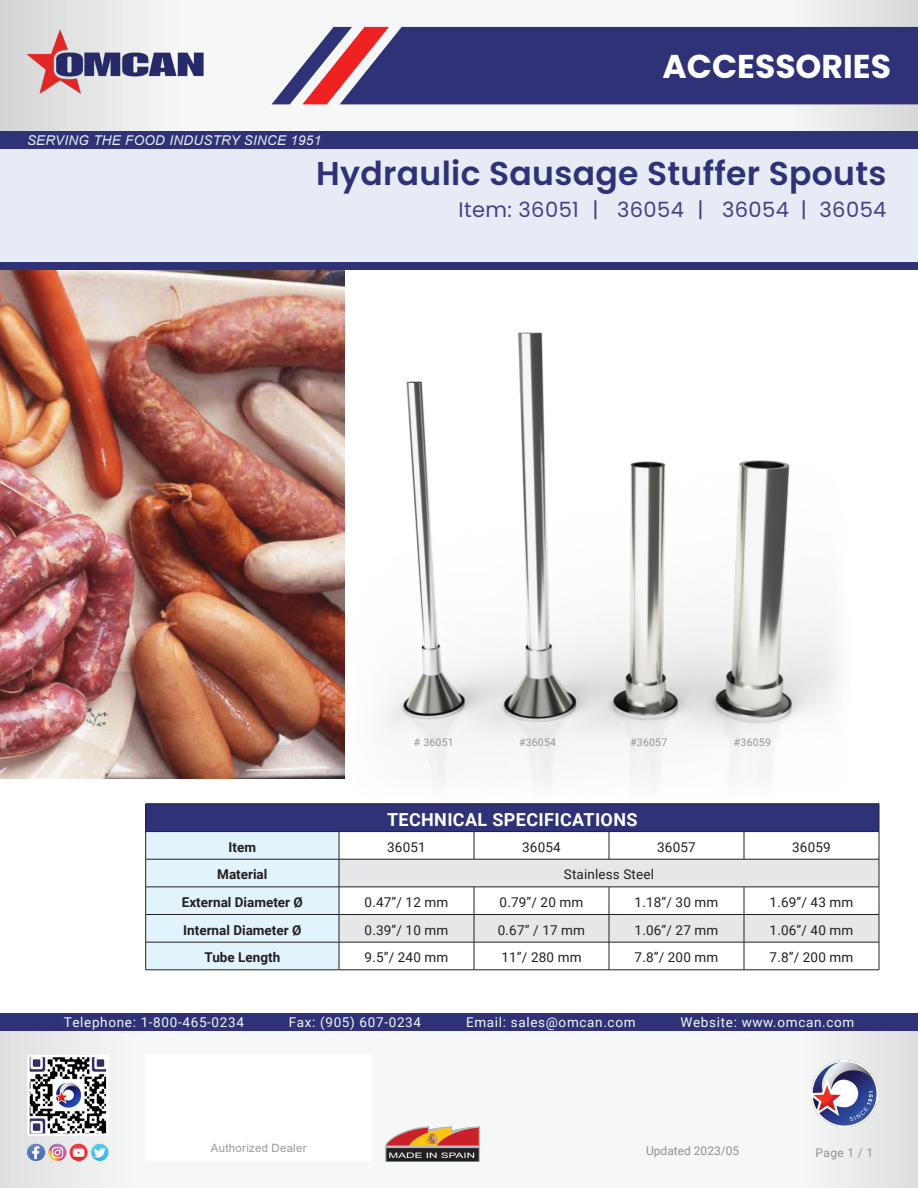
<style>
.page{position:relative;width:918px;height:1188px;background:#fff}
.page>*{position:absolute;margin:0;border:0;box-sizing:border-box;transform-origin:0 0}
.t1{font:600 33px "Poppins";letter-spacing:.01em;color:#2f3276}
.t2{font:700 33px "Poppins";color:#fff}
.t3{font:21px "Poppins";letter-spacing:.02em;color:#414187}
.t4{font:700 18px "Roboto";letter-spacing:.02em;color:#fff}
.t5{font:13.5px "Roboto";letter-spacing:.01em;color:#231f20}
.t6{font:13.5px "Roboto";letter-spacing:.05em;color:#f5f7f7}
.t7{font:700 13.5px "Roboto";color:#231f20}
.t8{font:italic 13.5px "Arial";letter-spacing:.02em;color:#fff}
.t9{font:12px "Roboto";color:#919191}
.t10{font:11.4px "Arial";letter-spacing:.025em;color:#999}
.Table_Information{font:10.5px "Roboto";letter-spacing:.02em;color:#939598}
</style>
<div class="page">
<div style="left:0;top:149px;width:918px;height:114px;background:#e6ebf6"></div>
<svg style="left:0;top:0;width:918px;height:131px"></svg>
<svg style="left:0;top:1031px;width:918px;height:157px"></svg>
<div style="left:0;top:262px;width:918px;height:8px;background:#2f3276"></div>
<div style="left:0;top:131px;width:918px;height:18px;background:#2f3276"></div>
<div style="left:0;top:1013px;width:918px;height:18px;background:#2f3276"></div>
<div style="left:146px;top:1055px;width:226px;height:106px;background:#fff"></div>
<svg style="left:26px;top:1054px;width:84px;height:83px"></svg>
<img style="left:27px;top:1144px;width:18px;height:17px;border-radius:9px">
<img style="left:48px;top:1144px;width:19px;height:17px;border-radius:9px">
<img style="left:70px;top:1144px;width:18px;height:17px;border-radius:9px">
<img style="left:91px;top:1144px;width:18px;height:17px;border-radius:9px">
<div style="left:389px;top:27px;width:529px;height:77px;background:#2f3276"></div>
<svg style="left:272px;top:27px;width:117px;height:77px"></svg>
<img style="left:14px;top:14px;width:203px;height:95px">
<img style="left:0;top:270px;width:345px;height:509px">
<img style="left:385px;top:1126px;width:94px;height:36px">
<img style="left:329px;top:311px;width:509px;height:473px">
<div style="left:146px;top:804px;width:733px;height:28px;background:#2f3276"></div>
<svg style="left:340px;top:832px;width:539px;height:138px"></svg>
<svg style="left:340px;top:860px;width:539px;height:82px;fill:#e6e7e9"></svg>
<hr style="left:146px;top:803px;width:193px;height:1px;background:#231f20">
<hr style="left:339px;top:803px;width:135px;height:1px;background:#231f20">
<hr style="left:474px;top:803px;width:135px;height:1px;background:#231f20">
<hr style="left:609px;top:803px;width:135px;height:1px;background:#231f20">
<hr style="left:744px;top:803px;width:135px;height:1px;background:#231f20">
<hr style="left:146px;top:970px;width:193px;height:1px;background:#231f20">
<hr style="left:339px;top:831px;width:135px;height:1px;background:#231f20">
<hr style="left:474px;top:831px;width:135px;height:1px;background:#231f20">
<svg style="left:474px;top:832px;width:1px;height:27px"></svg>
<hr style="left:609px;top:831px;width:135px;height:1px;background:#231f20">
<svg style="left:609px;top:832px;width:1px;height:27px"></svg>
<hr style="left:744px;top:831px;width:135px;height:1px;background:#231f20">
<svg style="left:744px;top:832px;width:1px;height:27px"></svg>
<hr style="left:339px;top:859px;width:135px;height:1px;background:#231f20">
<hr style="left:474px;top:859px;width:135px;height:1px;background:#231f20">
<hr style="left:609px;top:859px;width:135px;height:1px;background:#231f20">
<hr style="left:744px;top:859px;width:135px;height:1px;background:#231f20">
<hr style="left:339px;top:887px;width:135px;height:1px;background:#231f20">
<hr style="left:474px;top:887px;width:135px;height:1px;background:#231f20">
<hr style="left:609px;top:887px;width:135px;height:1px;background:#231f20">
<hr style="left:744px;top:887px;width:135px;height:1px;background:#231f20">
<hr style="left:339px;top:914px;width:135px;height:1px;background:#231f20">
<hr style="left:474px;top:914px;width:135px;height:1px;background:#231f20">
<hr style="left:609px;top:914px;width:135px;height:1px;background:#231f20">
<hr style="left:744px;top:914px;width:135px;height:1px;background:#231f20">
<hr style="left:339px;top:942px;width:135px;height:1px;background:#231f20">
<svg style="left:145px;top:804px;width:195px;height:166px"></svg>
<hr style="left:474px;top:942px;width:135px;height:1px;background:#231f20">
<svg style="left:474px;top:887px;width:1px;height:83px"></svg>
<hr style="left:609px;top:942px;width:135px;height:1px;background:#231f20">
<svg style="left:609px;top:887px;width:1px;height:83px"></svg>
<hr style="left:744px;top:942px;width:135px;height:1px;background:#231f20">
<svg style="left:744px;top:887px;width:1px;height:83px"></svg>
<svg style="left:879px;top:804px;width:1px;height:166px"></svg>
<hr style="left:339px;top:970px;width:135px;height:1px;background:#231f20">
<hr style="left:474px;top:970px;width:135px;height:1px;background:#231f20">
<hr style="left:609px;top:970px;width:135px;height:1px;background:#231f20">
<hr style="left:744px;top:970px;width:135px;height:1px;background:#231f20">
<img style="left:812px;top:1061px;width:65px;height:65px">
<p class="t8" style="left:27px;top:131px;width:296px">SERVING THE FOOD INDUSTRY SINCE 1951</p>
<p class="t2" style="left:663px;top:47px;width:230px">ACCESSORIES</p>
<p class="t1" style="left:316px;top:154px;width:572px">Hydraulic Sausage Stuffer Spouts</p>
<p class="t3" style="left:458px;top:198px;width:122px">Item: 36051</p>
<p class="t3" style="left:592px;top:198px;width:93px">| 36054</p>
<p class="t3" style="left:697px;top:198px;width:93px">| 36054</p>
<p class="t3" style="left:801px;top:198px;width:87px">| 36054</p>
<p class="Table_Information" style="left:414px;top:735px;width:41px"># 36051</p>
<p class="Table_Information" style="left:519px;top:735px;width:39px">#36054</p>
<p class="Table_Information" style="left:630px;top:735px;width:39px">#36057</p>
<p class="Table_Information" style="left:734px;top:735px;width:39px">#36059</p>
<p class="t4" style="left:387px;top:807px;width:252px">TECHNICAL SPECIFICATIONS</p>
<p class="t7" style="left:229px;top:837px;width:29px">Item</p>
<p class="t5" style="left:387px;top:837px;width:40px">36051</p>
<p class="t5" style="left:522px;top:837px;width:40px">36054</p>
<p class="t5" style="left:657px;top:837px;width:40px">36057</p>
<p class="t5" style="left:792px;top:837px;width:40px">36059</p>
<p class="t7" style="left:217px;top:865px;width:52px">Material</p>
<p class="t5" style="left:564px;top:865px;width:92px">Stainless Steel</p>
<p class="t7" style="left:182px;top:893px;width:123px">External Diameter Ø</p>
<p class="t5" style="left:365px;top:893px;width:85px">0.47”/ 12 mm</p>
<p class="t5" style="left:500px;top:893px;width:85px">0.79”/ 20 mm</p>
<p class="t5" style="left:635px;top:893px;width:85px">1.18”/ 30 mm</p>
<p class="t5" style="left:770px;top:893px;width:85px">1.69”/ 43 mm</p>
<p class="t7" style="left:183px;top:920px;width:120px">Internal Diameter Ø</p>
<p class="t5" style="left:365px;top:920px;width:85px">0.39”/ 10 mm</p>
<p class="t5" style="left:498px;top:920px;width:89px">0.67” / 17 mm</p>
<p class="t5" style="left:635px;top:920px;width:85px">1.06”/ 27 mm</p>
<p class="t5" style="left:770px;top:920px;width:85px">1.06”/ 40 mm</p>
<p class="t7" style="left:204px;top:948px;width:77px">Tube Length</p>
<p class="t5" style="left:365px;top:948px;width:85px">9.5”/ 240 mm</p>
<p class="t5" style="left:502px;top:948px;width:81px">11”/ 280 mm</p>
<p class="t5" style="left:635px;top:948px;width:85px">7.8”/ 200 mm</p>
<p class="t5" style="left:770px;top:948px;width:85px">7.8”/ 200 mm</p>
<p class="t6" style="left:64px;top:1013px;width:182px">Telephone: 1-800-465-0234</p>
<p class="t6" style="left:289px;top:1013px;width:134px">Fax: (905) 607-0234</p>
<p class="t6" style="left:466px;top:1013px;width:171px">Email: sales@omcan.com</p>
<p class="t6" style="left:680px;top:1013px;width:175px">Website: www.omcan.com</p>
<p class="t10" style="left:211px;top:1140px;width:97px">Authorized Dealer</p>
<p class="t9" style="left:646px;top:1143px;width:95px">Updated 2023/05</p>
<p class="t9" style="left:816px;top:1144px;width:59px">Page 1 / 1</p>
</div>
